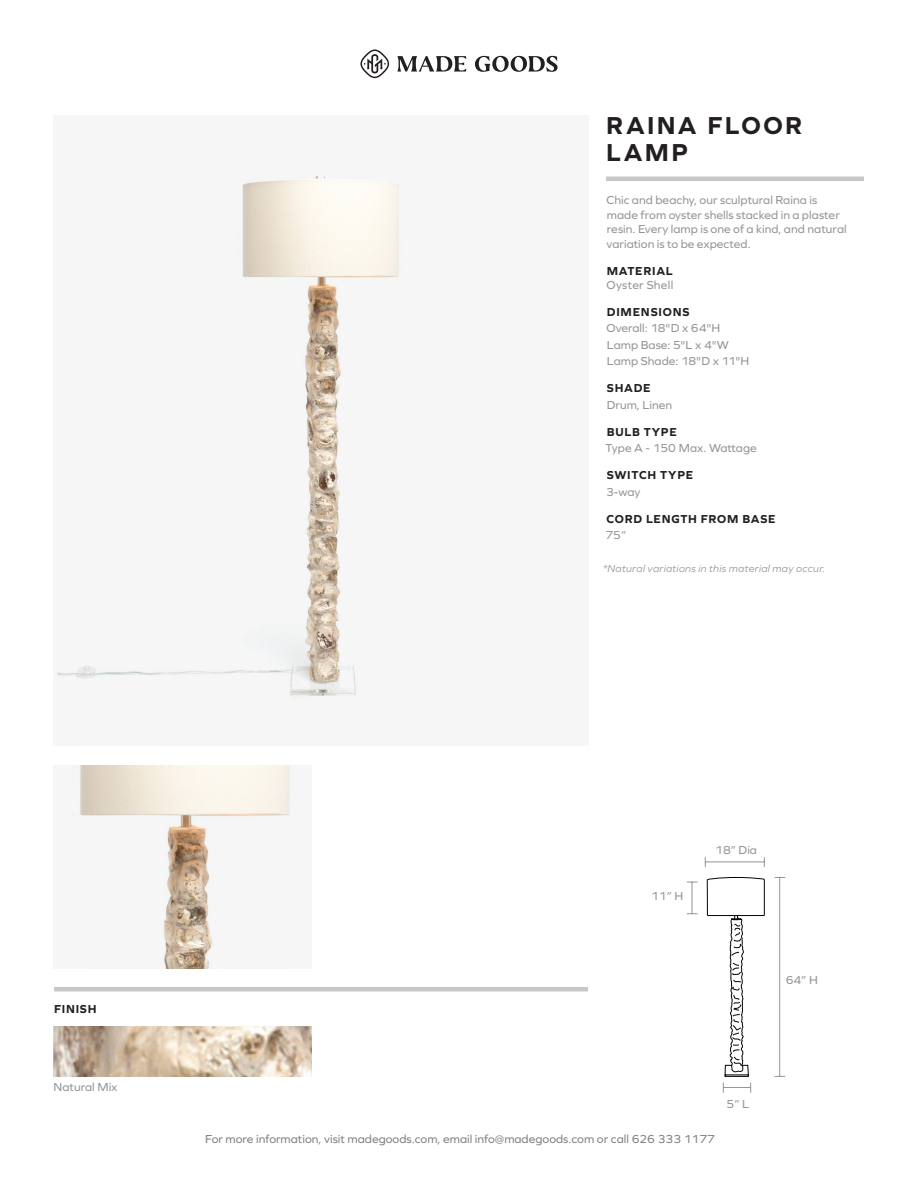
<style>
.page{position:relative;width:918px;height:1188px;background:#fff}
.page>*{position:absolute;margin:0;border:0;box-sizing:border-box;transform-origin:0 0}
.t1{font:700 25.5px/27px "Graphie";letter-spacing:.095em;color:#231f20}
.t2{font:12px/14.4px "Graphie";color:#939598}
.t3{font:12px "Graphie";color:#808285}
.t4{font:700 12px "Graphie";letter-spacing:.06em;color:#231f20}
.t5{font:12px "Graphie";letter-spacing:.025em;color:#939598}
.t6{font:italic 10.5px "Graphie";letter-spacing:.03em;color:#939598}
</style>
<div class="page">
<svg style="left:397px;top:56px;width:161px;height:16px"></svg>
<svg style="left:360px;top:50px;width:29px;height:28px"></svg>
<img style="left:55px;top:174px;width:346px;height:525px">
<hr style="left:606px;top:177px;width:258px;height:4px;background:#c7c8ca">
<hr style="left:779px;top:877px;width:1px;height:199px;background:#939598">
<hr style="left:705px;top:862px;width:59px;height:1px;background:#939598">
<hr style="left:692px;top:882px;width:1px;height:32px;background:#939598">
<hr style="left:54px;top:987px;width:534px;height:4px;background:#c7c8ca">
<img style="left:54px;top:1026px;width:258px;height:51px">
<img style="left:72px;top:766px;width:220px;height:203px">
<svg style="left:707px;top:877px;width:58px;height:216px"></svg>
<h1 class="t1" style="left:606px;top:112px;width:198px">RAINA FLOOR<br>LAMP</h1>
<p class="t2" style="left:607px;top:193px;width:242px">Chic and beachy, our sculptural Raina is made from oyster shells stacked in a plaster resin. Every lamp is one of a kind, and natural variation is to be expected.</p>
<p class="t4" style="left:607px;top:263px;width:67px">MATERIAL</p>
<p class="t5" style="left:607px;top:278px;width:68px">Oyster Shell</p>
<p class="t4" style="left:607px;top:305px;width:84px">DIMENSIONS</p>
<p class="t2" style="left:607px;top:320px;width:144px;line-height:16.5px">Overall: 18"D x 64"H<br>Lamp Base: 5"L x 4"W<br>Lamp Shade: 18"D x 11"H</p>
<p class="t4" style="left:607px;top:381px;width:45px">SHADE</p>
<p class="t2" style="left:607px;top:397px;width:67px">Drum, Linen</p>
<p class="t4" style="left:607px;top:425px;width:71px">BULB TYPE</p>
<p class="t2" style="left:606px;top:441px;width:153px">Type A - 150 Max. Wattage</p>
<p class="t4" style="left:607px;top:468px;width:88px">SWITCH TYPE</p>
<p class="t2" style="left:606px;top:484px;width:36px">3-way</p>
<p class="t4" style="left:607px;top:512px;width:171px">CORD LENGTH FROM BASE</p>
<p class="t2" style="left:605px;top:528px;width:22px">75”</p>
<p class="t6" style="left:603px;top:563px;width:224px">*Natural variations in this material may occur.</p>
<p class="t4" style="left:54px;top:1002px;width:44px">FINISH</p>
<p class="t2" style="left:54px;top:1079px;width:65px">Natural Mix</p>
<p class="t2" style="left:651px;top:888px;width:34px">11” H</p>
<p class="t2" style="left:715px;top:842px;width:43px">18” Dia</p>
<p class="t2" style="left:786px;top:973px;width:34px">64” H</p>
<p class="t3" style="left:205px;top:1132px;width:511px">For more information, visit madegoods.com, email info@madegoods.com or call 626 333 1177</p>
<p class="t2" style="left:727px;top:1096px;width:24px">5” L</p>
</div>
